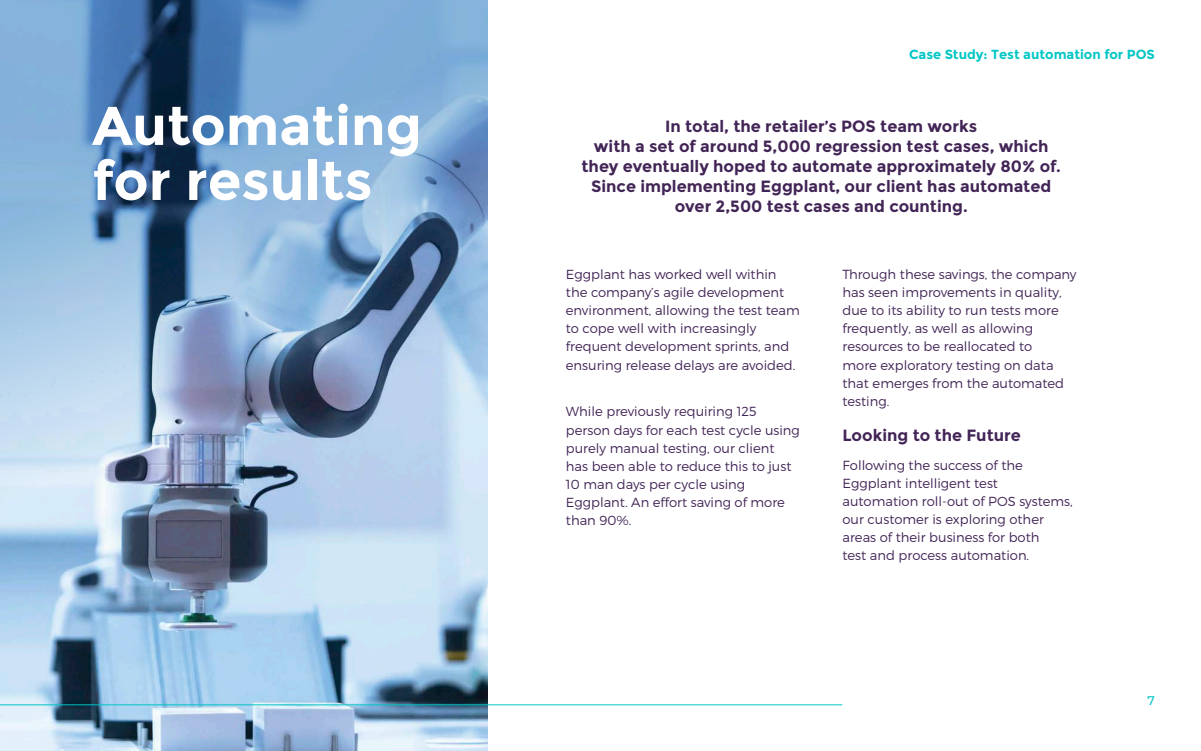
<style>
.page{position:relative;width:1201px;height:751px;background:#fff}
.page>*{position:absolute;margin:0;border:0;box-sizing:border-box;transform-origin:0 0}
.t1{font:700 54.38px/55px "Montserrat";color:#fff}
.t2{font:700 16.25px/20px "Montserrat";color:#422556;text-align:center}
.t3{font:300 13.12px/18.1px "Montserrat";color:#422556}
.t4{font:700 13.12px "Montserrat";color:#00c6c5}
.t5{font:500 12.5px "Montserrat";color:#00c6c5}
</style>
<div class="page">
<img style="left:0;top:560px;width:488px;height:190px">
<svg style="left:0;top:0;width:488px;height:560px;background:#85a6c8"></svg>
<hr style="left:0;top:704px;width:842px;height:1px;background:#00c6c5">
<h1 class="t1" style="left:92px;top:98px;width:331px">Automating for results</h1>
<p class="t4" style="left:908px;top:46px;width:247px">Case Study: Test automation for POS</p>
<p class="t2" style="left:581px;top:116px;width:481px">In total, the retailer’s POS team works<br>with a set of around 5,000 regression test cases, which they eventually hoped to automate approximately 80% of.<br>Since implementing Eggplant, our client has automated over 2,500 test cases and counting.</p>
<p class="t3" style="left:566px;top:265px;width:235px">Eggplant has worked well within the company’s agile development environment, allowing the test team to cope well with increasingly frequent development sprints, and ensuring release delays are avoided.</p>
<p class="t3" style="left:566px;top:402px;width:235px">While previously requiring 125 person days for each test cycle using purely manual testing, our client has been able to reduce this to just<br>10 man days per cycle using<br>Eggplant. An effort saving of more than 90%.</p>
<p class="t3" style="left:842px;top:265px;width:235px">Through these savings, the company has seen improvements in quality, due to its ability to run tests more frequently, as well as allowing resources to be reallocated to<br>more exploratory testing on data that emerges from the automated testing.</p>
<p class="t2" style="left:842px;top:425px;width:180px">Looking to the Future</p>
<p class="t3" style="left:842px;top:455px;width:232px">Following the success of the<br>Eggplant intelligent test automation roll-out of POS systems, our customer is exploring other areas of their business for both<br>test and process automation.</p>
<p class="t5" style="left:1147px;top:691px;width:9px">7</p>
</div>
